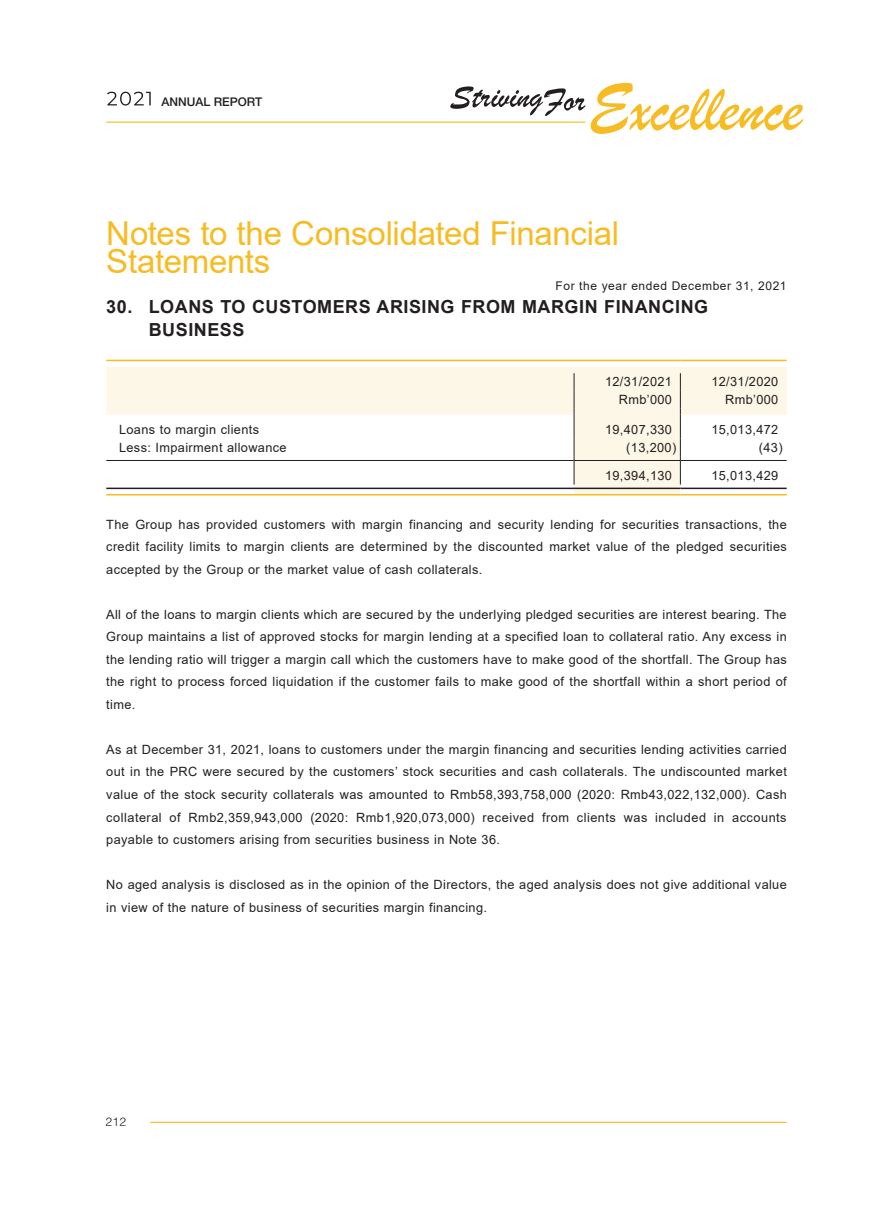
<style>
.page{position:relative;width:893px;height:1212px;background:#fff}
.page>*{position:absolute;margin:0;border:0;box-sizing:border-box;transform-origin:0 0}
.t1{font:33px/27.8px "Arial";letter-spacing:-.01em;color:#f7bc23}
.t2{font:700 18px/22.5px "Arial";letter-spacing:.03em;color:#231f20}
.t3{font:12.75px/22.5px "Arial";letter-spacing:.03em;color:#231f20;text-align:justify}
.t4{font:12px "Arial";letter-spacing:.05em;color:#231f20}
.t5{font:500 12px "Helvetica Neue LT Std";color:#231f20}
.t6{font:300 12px "Helvetica LT Std";color:#231f20}
</style>
<div class="page">
<hr style="left:151px;top:1122px;width:635px;height:1px;background:#f7bc23">
<hr style="left:107px;top:122px;width:478px;height:1px;background:#f7bc23">
<svg style="left:107px;top:92px;width:44px;height:14px"></svg>
<svg style="left:450px;top:86px;width:135px;height:30px"></svg>
<svg style="left:591px;top:83px;width:212px;height:51px"></svg>
<hr style="left:106px;top:360px;width:468px;height:1px;background:#f7bc23">
<hr style="left:574px;top:360px;width:106px;height:1px;background:#f7bc23">
<hr style="left:680px;top:360px;width:107px;height:1px;background:#f7bc23">
<svg style="left:106px;top:367px;width:681px;height:127px"></svg>
<hr style="left:106px;top:460px;width:468px;height:1px;background:#231f20">
<hr style="left:574px;top:460px;width:106px;height:1px;background:#231f20">
<hr style="left:681px;top:460px;width:106px;height:1px;background:#231f20">
<hr style="left:106px;top:488px;width:468px;height:1px;background:#231f20">
<hr style="left:574px;top:488px;width:106px;height:1px;background:#231f20">
<hr style="left:680px;top:488px;width:107px;height:1px;background:#231f20">
<hr style="left:106px;top:494px;width:468px;height:1px;background:#f7bc23">
<hr style="left:574px;top:494px;width:106px;height:1px;background:#f7bc23">
<hr style="left:680px;top:494px;width:107px;height:1px;background:#f7bc23">
<p class="t5" style="left:162px;top:94px;width:102px">ANNUAL REPORT</p>
<h1 class="t1" style="left:106px;top:219px;width:514px">Notes to the Consolidated Financial<br>Statements</h1>
<p class="t4" style="left:555px;top:277px;width:233px">For the year ended December 31, 2021</p>
<h2 class="t2" style="left:149px;top:296px;width:561px;text-indent:-43px">30. LOANS TO CUSTOMERS ARISING FROM MARGIN FINANCING<br>BUSINESS</h2>
<p class="t3" style="left:605px;top:371px;width:69px">12/31/2021</p>
<p class="t3" style="left:711px;top:371px;width:69px">12/31/2020</p>
<p class="t3" style="left:619px;top:388px;width:55px">Rmb’000</p>
<p class="t3" style="left:725px;top:388px;width:55px">Rmb’000</p>
<p class="t3" style="left:119px;top:418px;width:141px">Loans to margin clients</p>
<p class="t3" style="left:605px;top:418px;width:69px">19,407,330</p>
<p class="t3" style="left:711px;top:418px;width:69px">15,013,472</p>
<p class="t3" style="left:119px;top:436px;width:169px">Less: Impairment allowance</p>
<p class="t3" style="left:626px;top:436px;width:51px">(13,200)</p>
<p class="t3" style="left:759px;top:436px;width:25px">(43)</p>
<p class="t3" style="left:605px;top:464px;width:69px">19,394,130</p>
<p class="t3" style="left:711px;top:464px;width:69px">15,013,429</p>
<p class="t3" style="left:106px;top:513px;width:682px">The Group has provided customers with margin financing and security lending for securities transactions, the credit facility limits to margin clients are determined by the discounted market value of the pledged securities accepted by the Group or the market value of cash collaterals.</p>
<p class="t3" style="left:106px;top:603px;width:682px">All of the loans to margin clients which are secured by the underlying pledged securities are interest bearing. The Group maintains a list of approved stocks for margin lending at a specified loan to collateral ratio. Any excess in the lending ratio will trigger a margin call which the customers have to make good of the shortfall. The Group has the right to process forced liquidation if the customer fails to make good of the shortfall within a short period of time.</p>
<p class="t3" style="left:106px;top:738px;width:682px">As at December 31, 2021, loans to customers under the margin financing and securities lending activities carried out in the PRC were secured by the customers’ stock securities and cash collaterals. The undiscounted market value of the stock security collaterals was amounted to Rmb58,393,758,000 (2020: Rmb43,022,132,000). Cash collateral of Rmb2,359,943,000 (2020: Rmb1,920,073,000) received from clients was included in accounts payable to customers arising from securities business in Note 36.</p>
<p class="t3" style="left:106px;top:873px;width:682px">No aged analysis is disclosed as in the opinion of the Directors, the aged analysis does not give additional value in view of the nature of business of securities margin financing.</p>
<p class="t6" style="left:106px;top:1114px;width:22px">212</p>
</div>
